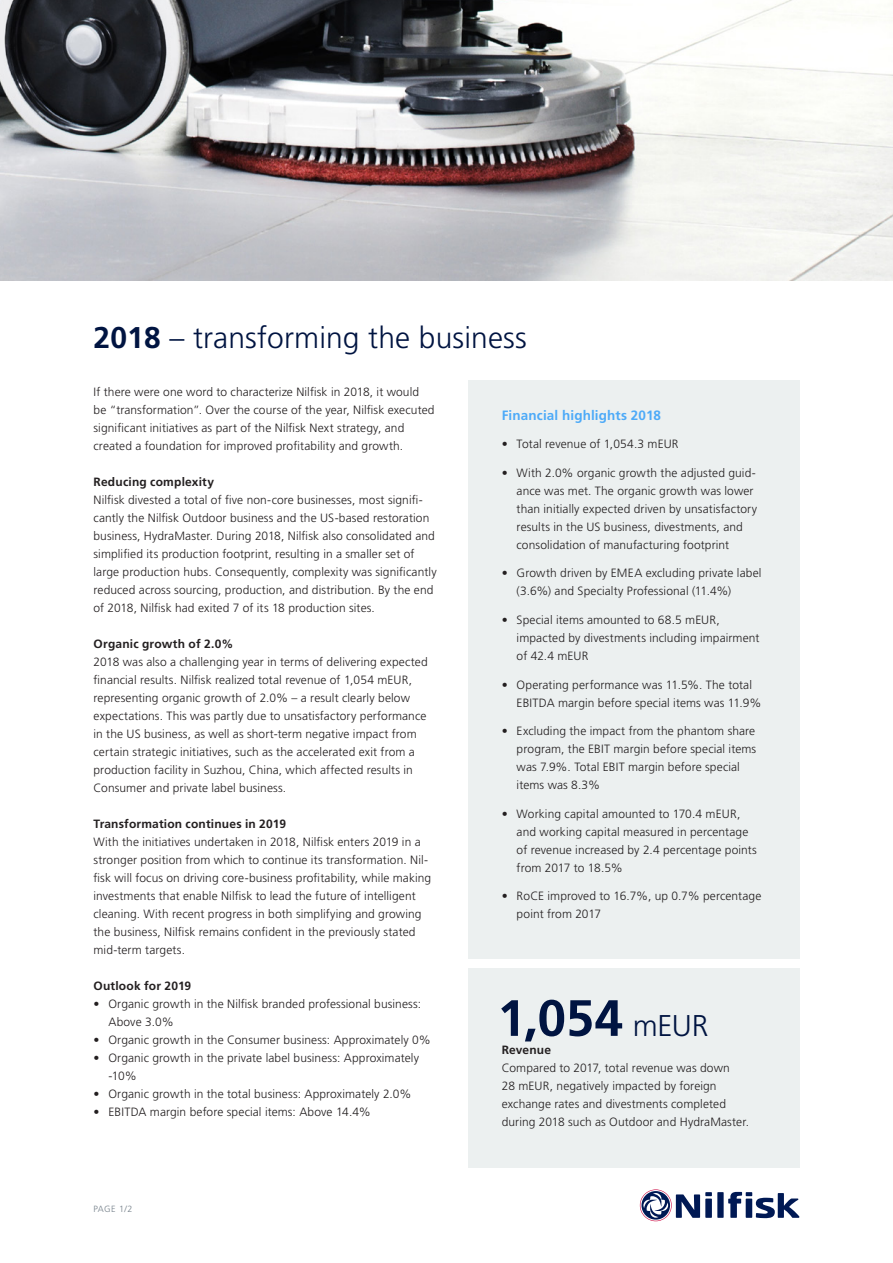
<style>
.page{position:relative;width:893px;height:1263px;background:#fff}
.page>*{position:absolute;margin:0;border:0;box-sizing:border-box;transform-origin:0 0}
.Body_text{font:700 51px "Frutiger LT Std";color:#001441}
.t1{font:300 30px "Frutiger LT Std";letter-spacing:.005em;color:#001441}
.H4_Blue{font:700 13.5px "Frutiger LT Std";letter-spacing:.01em;color:#4daaf8}
.Body_text-2{font:300 12px/18px "Frutiger LT Std";letter-spacing:.01em;color:#231f20}
.Body_text-3{font:700 12px "Frutiger LT Std";letter-spacing:.015em;color:#231f20}
.t2{font:300 9px "Frutiger LT Std";color:#75808a}
.s1{font-weight:700}
.s2{font-weight:300;font-size:30px}
</style>
<div class="page">
<div style="left:717px;top:1192px;width:7px;height:26px;background:#001954"></div>
<svg style="left:728px;top:1192px;width:71px;height:26px"></svg>
<svg style="left:640px;top:1189px;width:72px;height:32px"></svg>
<div style="left:468px;top:968px;width:331px;height:199px;background:#ecf0f0"></div>
<div style="left:468px;top:380px;width:331px;height:579px;background:#ecf0f0"></div>
<img style="left:0;top:0;width:893px;height:281px">
<h2 class="t1" style="left:94px;top:321px;width:435px"><span class="s1">2018</span> – transforming the business</h2>
<p class="Body_text-2" style="left:94px;top:383px;width:343px">If there were one word to characterize Nilfisk in 2018, it would be “transformation”. Over the course of the year, Nilfisk executed significant initiatives as part of the Nilfisk Next strategy, and created a foundation for improved profitability and growth.</p>
<h4 class="Body_text-3" style="left:94px;top:475px;width:122px">Reducing complexity</h4>
<p class="Body_text-2" style="left:94px;top:491px;width:345px">Nilfisk divested a total of five non-core businesses, most signifi&shy;cantly the Nilfisk Outdoor business and the US-based restoration business, HydraMaster. During 2018, Nilfisk also consolidated and simplified its production footprint, resulting in a smaller set of large production hubs. Consequently, complexity was significantly reduced across sourcing, production, and distribution. By the end of 2018, Nilfisk had exited 7 of its 18 production sites.</p>
<h4 class="Body_text-3" style="left:94px;top:637px;width:141px">Organic growth of 2.0%</h4>
<p class="Body_text-2" style="left:94px;top:653px;width:336px">2018 was also a challenging year in terms of delivering expected financial results. Nilfisk realized total revenue of 1,054 mEUR, representing organic growth of 2.0% – a result clearly below expectations. This was partly due to unsatisfactory performance in the US business, as well as short-term negative impact from certain strategic initiatives, such as the accelerated exit from a production facility in Suzhou, China, which affected results in Consumer and private label business.</p>
<h4 class="Body_text-3" style="left:94px;top:817px;width:194px">Transformation continues in 2019</h4>
<p class="Body_text-2" style="left:94px;top:833px;width:339px">With the initiatives undertaken in 2018, Nilfisk enters 2019 in a stronger position from which to continue its transformation. Nil&shy;fisk will focus on driving core-business profitability, while making investments that enable Nilfisk to lead the future of intelligent cleaning. With recent progress in both simplifying and growing the business, Nilfisk remains confident in the previously stated mid-term targets.</p>
<h4 class="Body_text-3" style="left:94px;top:979px;width:99px">Outlook for 2019</h4>
<p class="Body_text-2" style="left:108px;top:995px;width:314px;text-indent:-15px">• Organic growth in the Nilfisk branded professional business:<br>Above 3.0%</p>
<p class="Body_text-2" style="left:94px;top:1031px;width:339px">• Organic growth in the Consumer business: Approximately 0%</p>
<p class="Body_text-2" style="left:108px;top:1049px;width:312px;text-indent:-15px">• Organic growth in the private label business: Approximately -10%</p>
<p class="Body_text-2" style="left:94px;top:1085px;width:319px">• Organic growth in the total business: Approximately 2.0%</p>
<p class="Body_text-2" style="left:94px;top:1103px;width:279px">• EBITDA margin before special items: Above 14.4%</p>
<p class="t2" style="left:94px;top:1203px;width:40px">PAGE 1/2</p>
<p class="H4_Blue" style="left:502px;top:407px;width:161px">Financial highlights 2018</p>
<p class="Body_text-2" style="left:502px;top:435px;width:178px">• Total revenue of 1,054.3 mEUR</p>
<p class="Body_text-2" style="left:517px;top:464px;width:242px;text-indent:-15px">• With 2.0% organic growth the adjusted guid&shy;ance was met. The organic growth was lower than initially expected driven by unsatisfactory results in the US business, divestments, and consolidation of manufacturing footprint</p>
<p class="Body_text-2" style="left:517px;top:564px;width:246px;text-indent:-15px">• Growth driven by EMEA excluding private label (3.6%) and Specialty Professional (11.4%)</p>
<p class="Body_text-2" style="left:517px;top:611px;width:244px;text-indent:-15px">• Special items amounted to 68.5 mEUR, impacted by divestments including impairment of 42.4 mEUR</p>
<p class="Body_text-2" style="left:517px;top:675px;width:246px;text-indent:-15px">• Operating performance was 11.5%. The total<br>EBITDA margin before special items was 11.9%</p>
<p class="Body_text-2" style="left:517px;top:722px;width:241px;text-indent:-15px">• Excluding the impact from the phantom share program, the EBIT margin before special items was 7.9%. Total EBIT margin before special items was 8.3%</p>
<p class="Body_text-2" style="left:517px;top:805px;width:242px;text-indent:-15px">• Working capital amounted to 170.4 mEUR, and working capital measured in percentage of revenue increased by 2.4 percentage points from 2017 to 18.5%</p>
<p class="Body_text-2" style="left:517px;top:887px;width:246px;text-indent:-15px">• RoCE improved to 16.7%, up 0.7% percentage point from 2017</p>
<p class="Body_text" style="left:497px;top:988px;width:213px">1,054 <span class="s2">mEUR</span></p>
<p class="Body_text-3" style="left:502px;top:1043px;width:51px">Revenue</p>
<p class="Body_text-2" style="left:502px;top:1059px;width:249px">Compared to 2017, total revenue was down<br>28 mEUR, negatively impacted by foreign exchange rates and divestments completed during 2018 such as Outdoor and HydraMaster.</p>
</div>
